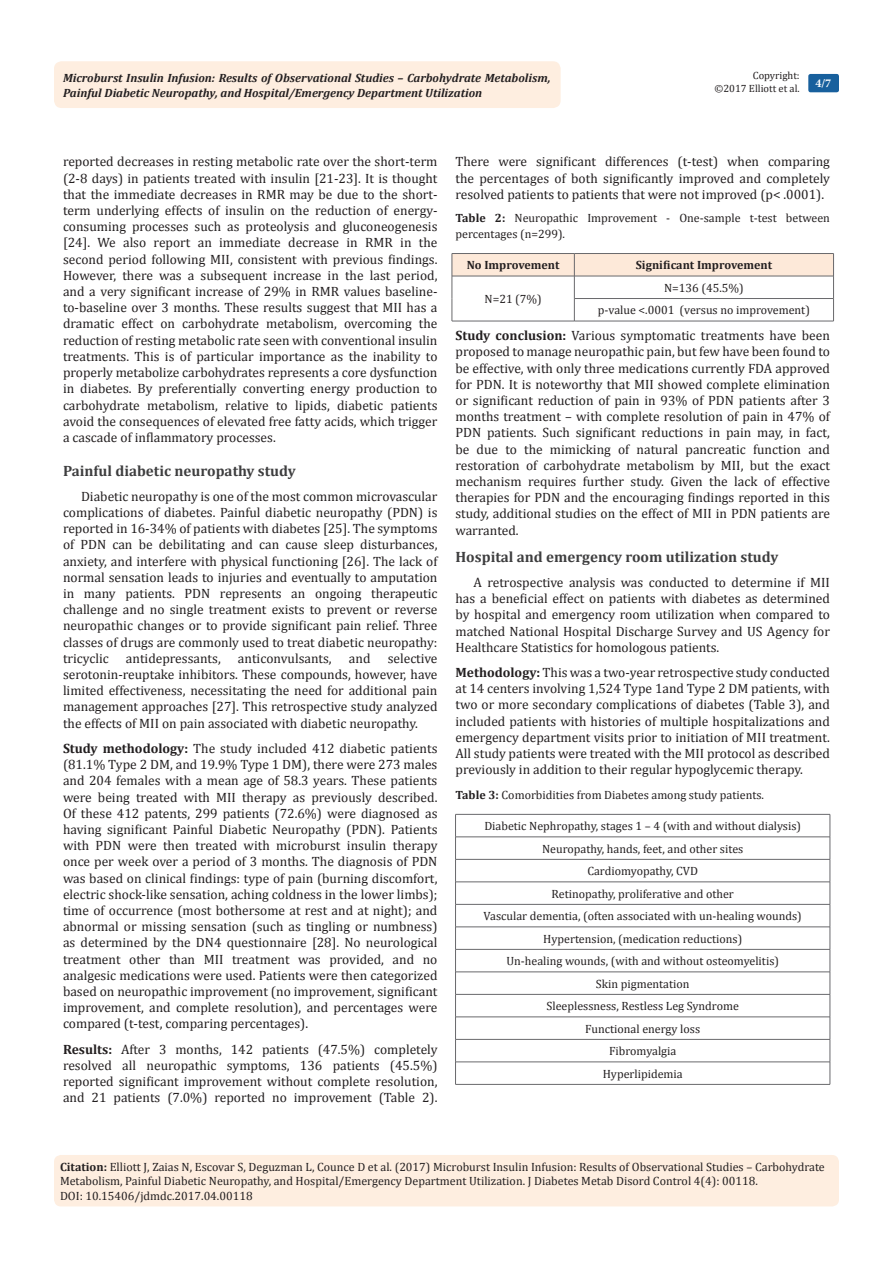
<style>
.page{position:relative;width:893px;height:1263px;background:#fff}
.page>*{position:absolute;margin:0;border:0;box-sizing:border-box;transform-origin:0 0}
.Body_Text{font:700 15px "Cambria";color:#3e3e3f}
.List_Paragraph{font:13.5px/16.2px "Cambria";color:#231f20;text-align:justify}
.Body_Text-2{font:13.5px/16.2px "Cambria";color:#231f20;text-align:justify}
.t1{font:12px/14.4px "Cambria";color:#231f20}
.t2{font:italic 700 12px/14.4px "Cambria";color:#231f20}
.t3{font:700 12px "Cambria";color:#231f20}
.t4{font:700 12px "Minion Pro";color:#fff}
.t5{font:10.5px/12.6px "Cambria";color:#231f20;text-align:right}
.s1{font-weight:700}
</style>
<div class="page">
<div style="left:54px;top:61px;width:507px;height:47px;background:#feeee0;border-radius:8px"></div>
<div style="left:808px;top:74px;width:31px;height:18px;background:#18609d;border-radius:2px"></div>
<div style="left:54px;top:1155px;width:785px;height:51px;background:#feeee0;border-radius:7px"></div>
<hr style="left:452px;top:321px;width:122px;height:1px;background:#69696c">
<svg style="left:452px;top:253px;width:382px;height:68px"></svg>
<hr style="left:574px;top:321px;width:260px;height:1px;background:#69696c">
<hr style="left:455px;top:814px;width:375px;height:1px;background:#69696c">
<hr style="left:455px;top:837px;width:375px;height:1px;background:#69696c">
<hr style="left:455px;top:859px;width:375px;height:1px;background:#69696c">
<hr style="left:455px;top:882px;width:375px;height:1px;background:#69696c">
<hr style="left:455px;top:904px;width:375px;height:1px;background:#69696c">
<hr style="left:455px;top:927px;width:375px;height:1px;background:#69696c">
<hr style="left:455px;top:949px;width:375px;height:1px;background:#69696c">
<hr style="left:455px;top:972px;width:375px;height:1px;background:#69696c">
<hr style="left:455px;top:994px;width:375px;height:1px;background:#69696c">
<hr style="left:455px;top:1017px;width:375px;height:1px;background:#69696c">
<hr style="left:455px;top:1039px;width:375px;height:1px;background:#69696c">
<hr style="left:455px;top:1062px;width:375px;height:1px;background:#69696c">
<svg style="left:455px;top:814px;width:1px;height:270px"></svg>
<svg style="left:830px;top:814px;width:1px;height:270px"></svg>
<hr style="left:455px;top:1084px;width:375px;height:1px;background:#69696c">
<p class="t5" style="left:714px;top:69px;width:87px">Copyright:<br>©2017 Elliott et al.</p>
<p class="t2" style="left:63px;top:70px;width:489px">Microburst Insulin Infusion: Results of Observational Studies – Carbohydrate Metabolism,<br>Painful Diabetic Neuropathy, and Hospital/Emergency Department Utilization</p>
<p class="t4" style="left:815px;top:75px;width:17px">4/7</p>
<p class="List_Paragraph" style="left:63px;top:154px;width:376px">reported decreases in resting metabolic rate over the short-term (2-8 days) in patients treated with insulin [21-23]. It is thought that the immediate decreases in RMR may be due to the short&shy;term underlying effects of insulin on the reduction of energy&shy;consuming processes such as proteolysis and gluconeogenesis [24]. We also report an immediate decrease in RMR in the second period following MII, consistent with previous findings.<br>However, there was a subsequent increase in the last period, and a very significant increase of 29% in RMR values baseline&shy;to-baseline over 3 months. These results suggest that MII has a dramatic effect on carbohydrate metabolism, overcoming the reduction of resting metabolic rate seen with conventional insulin treatments. This is of particular importance as the inability to properly metabolize carbohydrates represents a core dysfunction in diabetes. By preferentially converting energy production to carbohydrate metabolism, relative to lipids, diabetic patients avoid the consequences of elevated free fatty acids, which trigger a cascade of inflammatory processes.</p>
<p class="Body_Text" style="left:63px;top:460px;width:234px">Painful diabetic neuropathy study</p>
<p class="List_Paragraph" style="left:63px;top:488px;width:376px;text-indent:18px">Diabetic neuropathy is one of the most common microvascular complications of diabetes. Painful diabetic neuropathy (PDN) is reported in 16-34% of patients with diabetes [25]. The symptoms of PDN can be debilitating and can cause sleep disturbances, anxiety, and interfere with physical functioning [26]. The lack of normal sensation leads to injuries and eventually to amputation in many patients. PDN represents an ongoing therapeutic challenge and no single treatment exists to prevent or reverse neuropathic changes or to provide significant pain relief. Three classes of drugs are commonly used to treat diabetic neuropathy: tricyclic</p>
<p class="List_Paragraph" style="left:63px;top:650px;width:376px;text-indent:325px">selective serotonin-reuptake inhibitors. These compounds, however, have limited effectiveness, necessitating the need for additional pain management approaches [27]. This retrospective study analyzed the effects of MII on pain associated with diabetic neuropathy.</p>
<p class="List_Paragraph" style="left:63px;top:740px;width:376px"><span class="s1">Study methodology:</span> The study included 412 diabetic patients (81.1% Type 2 DM, and 19.9% Type 1 DM), there were 273 males and 204 females with a mean age of 58.3 years. These patients were being treated with MII therapy as previously described.<br>Of these 412 patents, 299 patients (72.6%) were diagnosed as having significant Painful Diabetic Neuropathy (PDN). Patients with PDN were then treated with microburst insulin therapy once per week over a period of 3 months. The diagnosis of PDN was based on clinical findings: type of pain (burning discomfort, electric shock-like sensation, aching coldness in the lower limbs); time of occurrence (most bothersome at rest and at night); and abnormal or missing sensation (such as tingling or numbness) as determined by the DN4 questionnaire [28]. No neurological treatment other than MII treatment was provided, and no analgesic medications were used. Patients were then categorized based on neuropathic improvement (no improvement, significant improvement, and complete resolution), and percentages were compared (t-test, comparing percentages).</p>
<p class="List_Paragraph" style="left:63px;top:1041px;width:376px"><span class="s1">Results:</span> After 3 months, 142 patients (47.5%) completely resolved all neuropathic symptoms, 136 patients (45.5%) reported significant improvement without complete resolution, and 21 patients (7.0%) reported no improvement (Table 2).</p>
<p class="List_Paragraph" style="left:126px;top:650px;width:96px">antidepressants,</p>
<p class="List_Paragraph" style="left:238px;top:650px;width:95px">anticonvulsants,</p>
<p class="List_Paragraph" style="left:349px;top:650px;width:23px">and</p>
<p class="List_Paragraph" style="left:455px;top:154px;width:376px">There were significant differences (t-test) when comparing the percentages of both significantly improved and completely resolved patients to patients that were not improved (p&lt; .0001).</p>
<p class="t1" style="left:455px;top:210px;width:376px;line-height:16.2px"><span class="s1">Table 2:</span> Neuropathic Improvement - One-sample t-test between percentages (n=299).</p>
<p class="t3" style="left:467px;top:257px;width:94px">No Improvement</p>
<p class="t3" style="left:636px;top:257px;width:138px">Significant Improvement</p>
<p class="t1" style="left:484px;top:292px;width:59px">N=21 (7%)</p>
<p class="t1" style="left:664px;top:281px;width:81px">N=136 (45.5%)</p>
<p class="t1" style="left:598px;top:303px;width:213px">p-value &lt;.0001 (versus no improvement)</p>
<p class="List_Paragraph" style="left:455px;top:327px;width:376px"><span class="s1">Study conclusion:</span> Various symptomatic treatments have been proposed to manage neuropathic pain, but few have been found to be effective, with only three medications currently FDA approved for PDN. It is noteworthy that MII showed complete elimination or significant reduction of pain in 93% of PDN patients after 3 months treatment – with complete resolution of pain in 47% of PDN patients. Such significant reductions in pain may, in fact, be due to the mimicking of natural pancreatic function and restoration of carbohydrate metabolism by MII, but the exact mechanism requires further study. Given the lack of effective therapies for PDN and the encouraging findings reported in this study, additional studies on the effect of MII in PDN patients are warranted.</p>
<p class="Body_Text" style="left:455px;top:546px;width:324px">Hospital and emergency room utilization study</p>
<p class="Body_Text-2" style="left:455px;top:574px;width:376px;text-indent:18px">A retrospective analysis was conducted to determine if MII has a beneficial effect on patients with diabetes as determined by hospital and emergency room utilization when compared to matched National Hospital Discharge Survey and US Agency for Healthcare Statistics for homologous patients.</p>
<p class="List_Paragraph" style="left:455px;top:664px;width:376px"><span class="s1">Methodology:</span> This was a two-year retrospective study conducted at 14 centers involving 1,524 Type 1and Type 2 DM patients, with two or more secondary complications of diabetes (Table 3), and included patients with histories of multiple hospitalizations and emergency department visits prior to initiation of MII treatment.<br>All study patients were treated with the MII protocol as described previously in addition to their regular hypoglycemic therapy.</p>
<p class="t1" style="left:455px;top:788px;width:310px"><span class="s1">Table 3:</span> Comorbidities from Diabetes among study patients.</p>
<p class="t1" style="left:484px;top:819px;width:318px">Diabetic Nephropathy, stages 1 – 4 (with and without dialysis)</p>
<p class="t1" style="left:542px;top:841px;width:203px">Neuropathy, hands, feet, and other sites</p>
<p class="t1" style="left:587px;top:864px;width:112px">Cardiomyopathy, CVD</p>
<p class="t1" style="left:552px;top:886px;width:184px">Retinopathy, proliferative and other</p>
<p class="t1" style="left:484px;top:909px;width:320px">Vascular dementia, (often associated with un-healing wounds)</p>
<p class="t1" style="left:543px;top:931px;width:201px">Hypertension, (medication reductions)</p>
<p class="t1" style="left:506px;top:954px;width:274px">Un-healing wounds, (with and without osteomyelitis)</p>
<p class="t1" style="left:596px;top:976px;width:95px">Skin pigmentation</p>
<p class="t1" style="left:547px;top:999px;width:194px">Sleeplessness, Restless Leg Syndrome</p>
<p class="t1" style="left:585px;top:1021px;width:116px">Functional energy loss</p>
<p class="t1" style="left:609px;top:1044px;width:69px">Fibromyalgia</p>
<p class="t1" style="left:603px;top:1066px;width:82px">Hyperlipidemia</p>
<p class="t1" style="left:60px;top:1159px;width:766px"><span class="s1">Citation:</span> Elliott J, Zaias N, Escovar S, Deguzman L, Counce D et al. (2017) Microburst Insulin Infusion: Results of Observational Studies – Carbohydrate<br>Metabolism, Painful Diabetic Neuropathy, and Hospital/Emergency Department Utilization. J Diabetes Metab Disord Control 4(4): 00118.<br>DOI: 10.15406/jdmdc.2017.04.00118</p>
</div>
